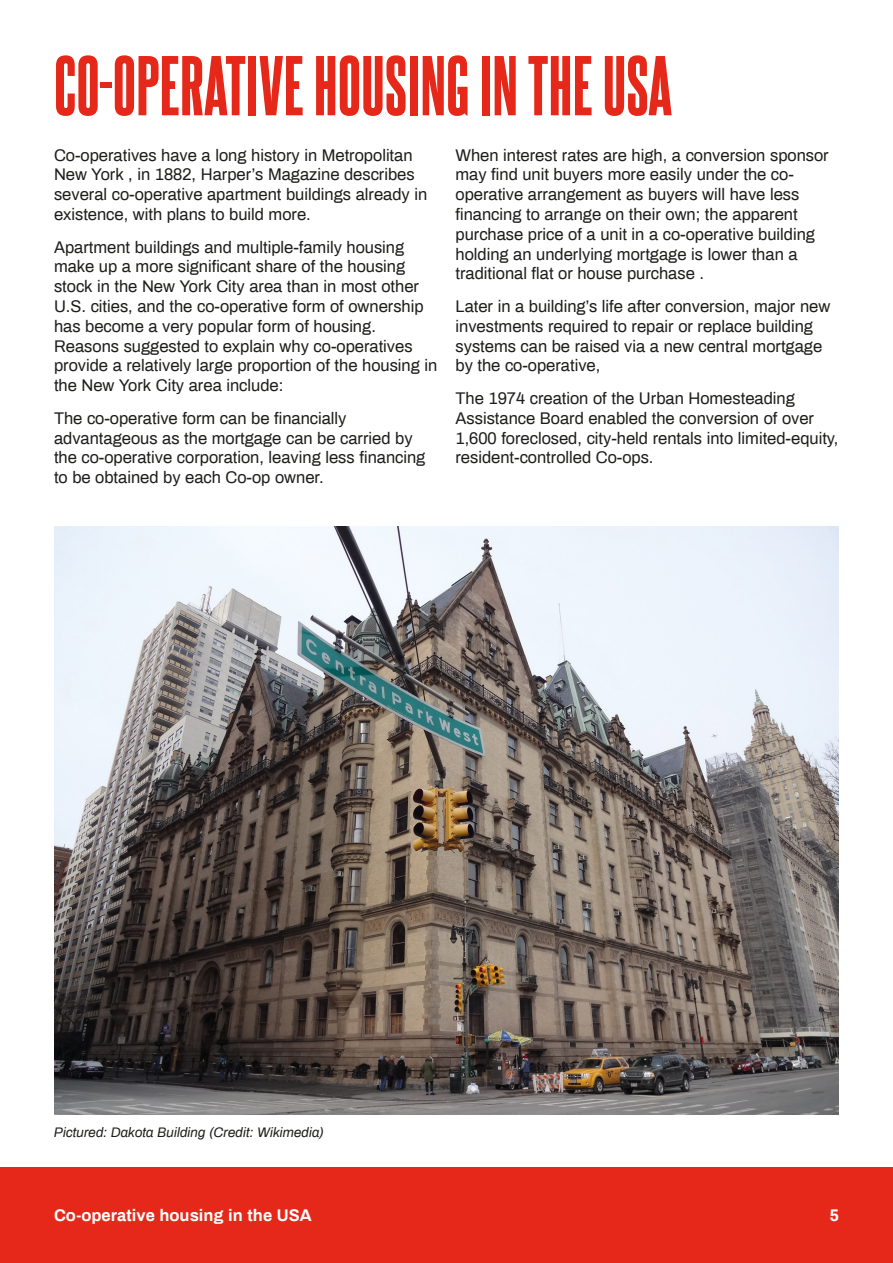
<style>
.page{position:relative;width:893px;height:1263px;background:#fff}
.page>*{position:absolute;margin:0;border:0;box-sizing:border-box;transform-origin:0 0}
.t1{font:72px "Steelfish Eb";color:#e52819}
.t2{font:16.5px/19.8px "Archivo";color:#1d1d1b}
.t3{font:700 16.5px "Archivo";color:#fff}
.Paragraph_Style_1{font:italic 13.5px "Archivo";color:#1d1d1b}
</style>
<div class="page">
<div style="left:0;top:1167px;width:893px;height:96px;background:#e52819"></div>
<img style="left:54px;top:526px;width:785px;height:589px">
<h1 class="t1" style="left:54px;top:34px;width:620px">CO-OPERATIVE HOUSING IN THE USA</h1>
<p class="t2" style="left:54px;top:144px;width:375px">Co-operatives have a long history in Metropolitan New York , in 1882, Harper’s Magazine describes several co-operative apartment buildings already in existence, with plans to build more.</p>
<p class="t2" style="left:54px;top:236px;width:385px">Apartment buildings and multiple-family housing make up a more significant share of the housing stock in the New York City area than in most other U.S. cities, and the co-operative form of ownership has become a very popular form of housing.<br>Reasons suggested to explain why co-operatives provide a relatively large proportion of the housing in the New York City area include:</p>
<p class="t2" style="left:54px;top:407px;width:373px">The co-operative form can be financially advantageous as the mortgage can be carried by the co-operative corporation, leaving less financing to be obtained by each Co-op owner.</p>
<p class="t2" style="left:455px;top:144px;width:375px">When interest rates are high, a conversion sponsor may find unit buyers more easily under the co&shy;operative arrangement as buyers will have less financing to arrange on their own; the apparent purchase price of a unit in a co-operative building holding an underlying mortgage is lower than a traditional flat or house purchase .</p>
<p class="t2" style="left:455px;top:296px;width:376px">Later in a building’s life after conversion, major new investments required to repair or replace building systems can be raised via a new central mortgage by the co-operative,</p>
<p class="t2" style="left:455px;top:388px;width:385px">The 1974 creation of the Urban Homesteading Assistance Board enabled the conversion of over 1,600 foreclosed, city-held rentals into limited-equity, resident-controlled Co-ops.</p>
<p class="Paragraph_Style_1" style="left:54px;top:1123px;width:272px">Pictured: Dakota Building (Credit: Wikimedia)</p>
<p class="t3" style="left:54px;top:1204px;width:259px">Co-operative housing in the USA</p>
<p class="t3" style="left:830px;top:1204px;width:11px">5</p>
</div>
